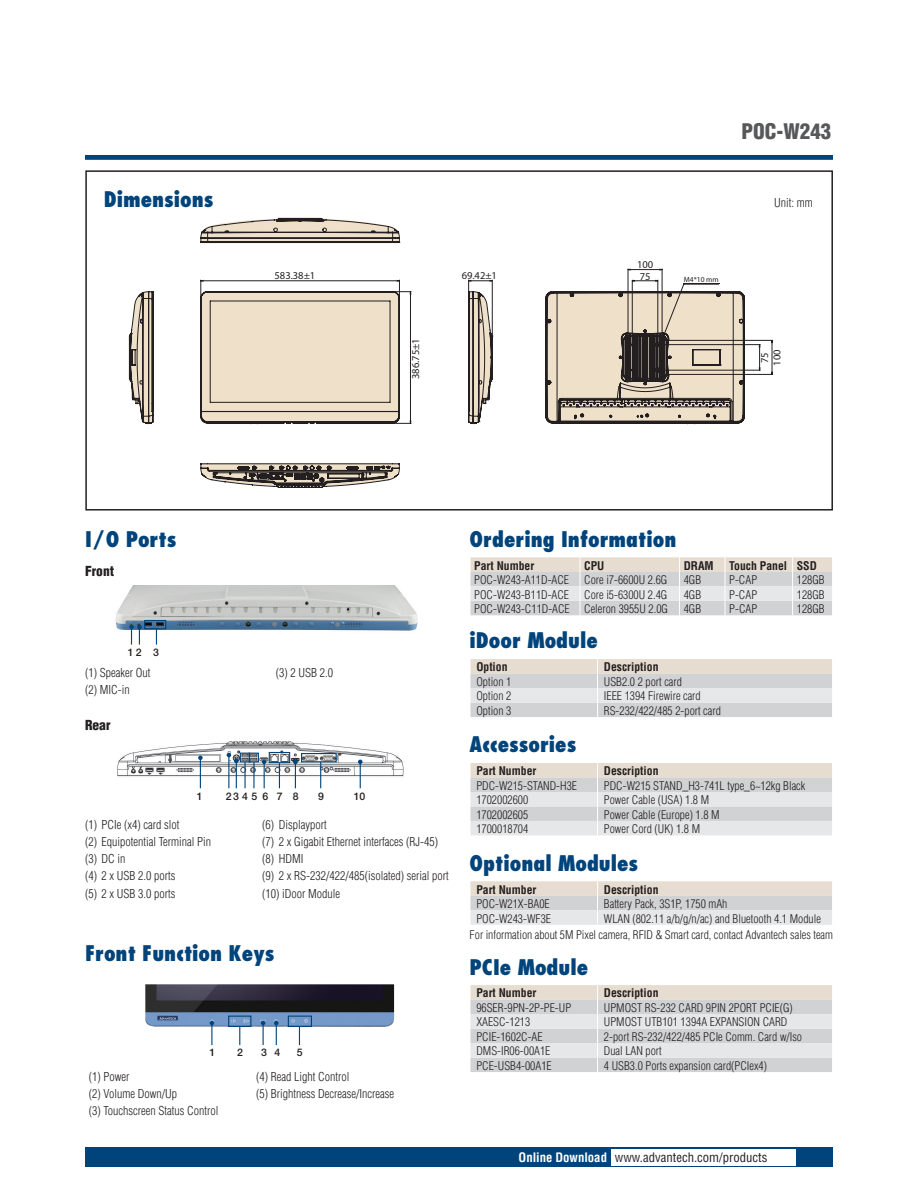
<style>
.page{position:relative;width:918px;height:1188px;background:#fff}
.page>*{position:absolute;margin:0;border:0;box-sizing:border-box;transform-origin:0 0}
.t1{font:800 condensed 21px "Futura";color:#00447b}
.t2{font:900 condensed 21px "Helvetica";color:#57585a}
.t3{font:900 condensed 13.5px "Helvetica";color:#231f20}
.t4{font:condensed 12.75px "Helvetica";color:#231f20}
.t5{font:300 condensed 12px/17.1px "Helvetica";color:#231f20}
.t6{font:300 condensed 11.7px/16.5px "Helvetica";color:#231f20}
.t7{font:700 condensed 11.7px "Helvetica";color:#231f20}
.t8{font:10.5px/12.1px "Myriad";color:#231f20}
.t9{font:500 10.5px "Helvetica Neue";letter-spacing:.245em;color:#231f20}
.t10{font:7.5px "Myriad";color:#231f20}
.s1{font-weight:700;color:#fff}
</style>
<div class="page">
<div style="left:85px;top:1147px;width:748px;height:20px;background:#00447b"></div>
<div style="left:611px;top:1149px;width:184px;height:16px;background:#fff"></div>
<div style="left:85px;top:155px;width:748px;height:5px;background:#00447b"></div>
<img style="left:117px;top:741px;width:287px;height:44px">
<div style="left:85px;top:170px;width:748px;height:341px;border:2px solid #231f20"></div>
<img style="left:115px;top:585px;width:303px;height:50px">
<img style="left:145px;top:984px;width:249px;height:43px">
<svg style="left:210px;top:1021px;width:4px;height:24px"></svg>
<svg style="left:261px;top:1021px;width:4px;height:24px"></svg>
<svg style="left:274px;top:1021px;width:5px;height:24px"></svg>
<svg style="left:239px;top:1027px;width:1px;height:18px"></svg>
<svg style="left:299px;top:1027px;width:1px;height:18px"></svg>
<div style="left:228px;top:1016px;width:23px;height:11px;border:1px solid #00447b"></div>
<div style="left:288px;top:1016px;width:24px;height:11px;border:1px solid #00447b"></div>
<div style="left:144px;top:620px;width:22px;height:9px;border:1px solid #00447b"></div>
<hr style="left:200px;top:758px;width:1px;height:30px;background:#00447b">
<svg style="left:198px;top:756px;width:5px;height:4px"></svg>
<svg style="left:262px;top:760px;width:4px;height:28px"></svg>
<svg style="left:293px;top:760px;width:5px;height:28px"></svg>
<svg style="left:358px;top:760px;width:4px;height:28px"></svg>
<svg style="left:227px;top:753px;width:12px;height:35px"></svg>
<hr style="left:253px;top:762px;width:2px;height:26px;background:#00447b">
<hr style="left:244px;top:762px;width:2px;height:26px;background:#00447b">
<svg style="left:279px;top:763px;width:1px;height:25px"></svg>
<svg style="left:320px;top:762px;width:1px;height:26px"></svg>
<svg style="left:129px;top:625px;width:13px;height:20px"></svg>
<svg style="left:156px;top:628px;width:1px;height:17px"></svg>
<hr style="left:663px;top:340px;width:110px;height:1px;background:#231f20">
<hr style="left:663px;top:374px;width:110px;height:1px;background:#231f20">
<hr style="left:659px;top:344px;width:101px;height:1px;background:#231f20">
<hr style="left:659px;top:370px;width:101px;height:1px;background:#231f20">
<svg style="left:200px;top:217px;width:201px;height:26px"></svg>
<svg style="left:129px;top:291px;width:25px;height:133px;background:#a59d93"></svg>
<svg style="left:545px;top:268px;width:200px;height:243px"></svg>
<svg style="left:200px;top:463px;width:200px;height:25px;background:#8b847c"></svg>
<svg style="left:200px;top:280px;width:211px;height:145px;background:#ded2c0"></svg>
<svg style="left:759px;top:340px;width:14px;height:35px"></svg>
<svg style="left:632px;top:280px;width:88px;height:62px;background:#cec4b4"></svg>
<svg style="left:468px;top:280px;width:25px;height:144px"></svg>
<div style="left:249px;top:753px;width:10px;height:9px;border:1px solid #00447b"></div>
<div style="left:240px;top:753px;width:10px;height:9px;border:1px solid #00447b"></div>
<div style="left:269px;top:752px;width:21px;height:11px;border:1px solid #00447b"></div>
<div style="left:301px;top:753px;width:36px;height:9px;border:1px solid #00447b"></div>
<svg style="left:470px;top:557px;width:362px;height:58px;background:#dcdad9"></svg>
<svg style="left:470px;top:659px;width:362px;height:58px;background:#dcdad8"></svg>
<svg style="left:470px;top:763px;width:362px;height:72px;background:#dddcdb"></svg>
<svg style="left:470px;top:881px;width:362px;height:44px;background:#dfddda"></svg>
<svg style="left:470px;top:985px;width:362px;height:87px;background:#dcdbda"></svg>
<h1 class="t2" style="left:741px;top:119px;width:91px">POC-W243</h1>
<h1 class="t1" style="left:104px;top:186px;width:111px">Dimensions</h1>
<p class="t5" style="left:774px;top:194px;width:40px">Unit: mm</p>
<p class="t8" style="left:637px;top:259px;width:18px">100</p>
<p class="t8" style="left:275px;top:270px;width:42px">583.38±1</p>
<p class="t8" style="left:640px;top:270px;width:12px">75</p>
<p class="t8" style="left:462px;top:270px;width:37px">69.42±1</p>
<p class="t10" style="left:684px;top:276px;width:36px">M4*10 mm</p>
<p class="t8" style="left:410px;top:379px;width:42px;rotate:-90deg">386.75±1</p>
<p class="t8" style="left:759px;top:366px;width:18px;rotate:-90deg">75<br>100</p>
<h1 class="t1" style="left:85px;top:526px;width:93px">I/O Ports</h1>
<p class="t3" style="left:85px;top:562px;width:31px">Front</p>
<p class="t9" style="left:128px;top:646px;width:32px">12 3</p>
<p class="t5" style="left:85px;top:664px;width:67px">(1) Speaker Out (2) MIC-in</p>
<p class="t5" style="left:276px;top:664px;width:59px">(3) 2 USB 2.0</p>
<p class="t3" style="left:85px;top:717px;width:27px">Rear</p>
<p class="t9" style="left:197px;top:790px;width:7px">1</p>
<p class="t9" style="left:226px;top:790px;width:74px">23456 7 8</p>
<p class="t9" style="left:318px;top:790px;width:7px">9</p>
<p class="t9" style="left:354px;top:790px;width:13px">10</p>
<p class="t5" style="left:85px;top:816px;width:128px">(1) PCIe (x4) card slot<br>(2) Equipotential Terminal Pin (3) DC in<br>(4) 2 x USB 2.0 ports<br>(5) 2 x USB 3.0 ports</p>
<p class="t5" style="left:262px;top:816px;width:188px">(6) Displayport<br>(7) 2 x Gigabit Ethernet interfaces (RJ-45) (8) HDMI<br>(9) 2 x RS-232/422/485(isolated) serial port (10) iDoor Module</p>
<h1 class="t1" style="left:85px;top:940px;width:191px">Front Function Keys</h1>
<p class="t9" style="left:209px;top:1046px;width:7px">1</p>
<p class="t9" style="left:237px;top:1046px;width:7px">2</p>
<p class="t9" style="left:261px;top:1046px;width:21px">3 4</p>
<p class="t9" style="left:297px;top:1046px;width:7px">5</p>
<p class="t5" style="left:89px;top:1068px;width:42px">(1) Power</p>
<p class="t5" style="left:256px;top:1068px;width:95px">(4) Read Light Control</p>
<p class="t5" style="left:89px;top:1085px;width:90px">(2) Volume Down/Up</p>
<p class="t5" style="left:256px;top:1085px;width:139px">(5) Brightness Decrease/Increase</p>
<p class="t5" style="left:89px;top:1102px;width:131px">(3) Touchscreen Status Control</p>
<h1 class="t1" style="left:470px;top:526px;width:208px">Ordering Information</h1>
<p class="t7" style="left:474px;top:558px;width:62px">Part Number</p>
<p class="t7" style="left:584px;top:558px;width:22px">CPU</p>
<p class="t7" style="left:684px;top:558px;width:31px">DRAM</p>
<p class="t7" style="left:729px;top:558px;width:89px">Touch Panel SSD</p>
<p class="t6" style="left:474px;top:572px;width:96px">POC-W243-A11D-ACE</p>
<p class="t6" style="left:584px;top:572px;width:85px">Core i7-6600U 2.6G</p>
<p class="t6" style="left:684px;top:572px;width:19px">4GB</p>
<p class="t6" style="left:729px;top:572px;width:29px">P-CAP</p>
<p class="t6" style="left:797px;top:572px;width:29px">128GB</p>
<p class="t6" style="left:474px;top:586px;width:96px">POC-W243-B11D-ACE</p>
<p class="t6" style="left:584px;top:586px;width:85px">Core i5-6300U 2.4G</p>
<p class="t6" style="left:684px;top:586px;width:19px">4GB</p>
<p class="t6" style="left:729px;top:586px;width:29px">P-CAP</p>
<p class="t6" style="left:797px;top:586px;width:29px">128GB</p>
<p class="t6" style="left:474px;top:601px;width:195px">POC-W243-C11D-ACE Celeron 3955U 2.0G</p>
<p class="t6" style="left:684px;top:601px;width:19px">4GB</p>
<p class="t6" style="left:729px;top:601px;width:29px">P-CAP</p>
<p class="t6" style="left:797px;top:601px;width:29px">128GB</p>
<h1 class="t1" style="left:470px;top:628px;width:130px">iDoor Module</h1>
<p class="t7" style="left:476px;top:660px;width:33px">Option</p>
<p class="t7" style="left:604px;top:660px;width:56px">Description</p>
<p class="t6" style="left:476px;top:673px;width:37px">Option 1</p>
<p class="t6" style="left:604px;top:673px;width:79px">USB2.0 2 port card</p>
<p class="t6" style="left:476px;top:688px;width:37px">Option 2</p>
<p class="t6" style="left:604px;top:688px;width:98px">IEEE 1394 Firewire card</p>
<p class="t6" style="left:476px;top:702px;width:37px">Option 3</p>
<p class="t6" style="left:604px;top:702px;width:118px">RS-232/422/485 2-port card</p>
<h1 class="t1" style="left:470px;top:731px;width:108px">Accessories</h1>
<p class="t7" style="left:476px;top:764px;width:62px">Part Number</p>
<p class="t7" style="left:604px;top:764px;width:56px">Description</p>
<p class="t6" style="left:476px;top:777px;width:102px">PDC-W215-STAND-H3E</p>
<p class="t6" style="left:604px;top:777px;width:203px">PDC-W215 STAND_H3-741L type_6~12kg Black</p>
<p class="t6" style="left:476px;top:792px;width:53px">1702002600</p>
<p class="t6" style="left:604px;top:792px;width:107px">Power Cable (USA) 1.8 M</p>
<p class="t6" style="left:476px;top:806px;width:53px">1702002605</p>
<p class="t6" style="left:604px;top:806px;width:117px">Power Cable (Europe) 1.8 M</p>
<p class="t6" style="left:476px;top:821px;width:53px">1700018704</p>
<p class="t6" style="left:604px;top:821px;width:98px">Power Cord (UK) 1.8 M</p>
<h1 class="t1" style="left:470px;top:850px;width:170px">Optional Modules</h1>
<p class="t7" style="left:476px;top:882px;width:62px">Part Number</p>
<p class="t7" style="left:604px;top:882px;width:56px">Description</p>
<p class="t6" style="left:476px;top:896px;width:75px">POC-W21X-BA0E</p>
<p class="t6" style="left:604px;top:896px;width:125px">Battery Pack, 3S1P, 1750 mAh</p>
<p class="t6" style="left:476px;top:910px;width:76px">POC-W243-WF3E</p>
<p class="t6" style="left:470px;top:910px;width:365px;text-indent:134px">WLAN (802.11 a/b/g/n/ac) and Bluetooth 4.1 Module<br>For information about 5M Pixel camera, RFID &amp; Smart card, contact Advantech sales team</p>
<h1 class="t1" style="left:470px;top:954px;width:120px">PCIe Module</h1>
<p class="t7" style="left:476px;top:986px;width:62px">Part Number</p>
<p class="t7" style="left:604px;top:986px;width:56px">Description</p>
<p class="t6" style="left:476px;top:999px;width:96px">96SER-9PN-2P-PE-UP</p>
<p class="t6" style="left:604px;top:999px;width:190px">UPMOST RS-232 CARD 9PIN 2PORT PCIE(G)</p>
<p class="t6" style="left:476px;top:1014px;width:55px">XAESC-1213</p>
<p class="t6" style="left:604px;top:1014px;width:185px">UPMOST UTB101 1394A EXPANSION CARD</p>
<p class="t6" style="left:476px;top:1028px;width:68px">PCIE-1602C-AE</p>
<p class="t6" style="left:604px;top:1028px;width:200px">2-port RS-232/422/485 PCIe Comm. Card w/Iso</p>
<p class="t6" style="left:476px;top:1043px;width:76px">DMS-IR06-00A1E</p>
<p class="t6" style="left:604px;top:1043px;width:59px">Dual LAN port</p>
<p class="t6" style="left:476px;top:1057px;width:77px">PCE-USB4-00A1E</p>
<p class="t6" style="left:604px;top:1057px;width:165px">4 USB3.0 Ports expansion card(PCIex4)</p>
<p class="t4" style="left:519px;top:1150px;width:250px"><span class="s1">Online Download</span> www.advantech.com/products</p>
</div>
